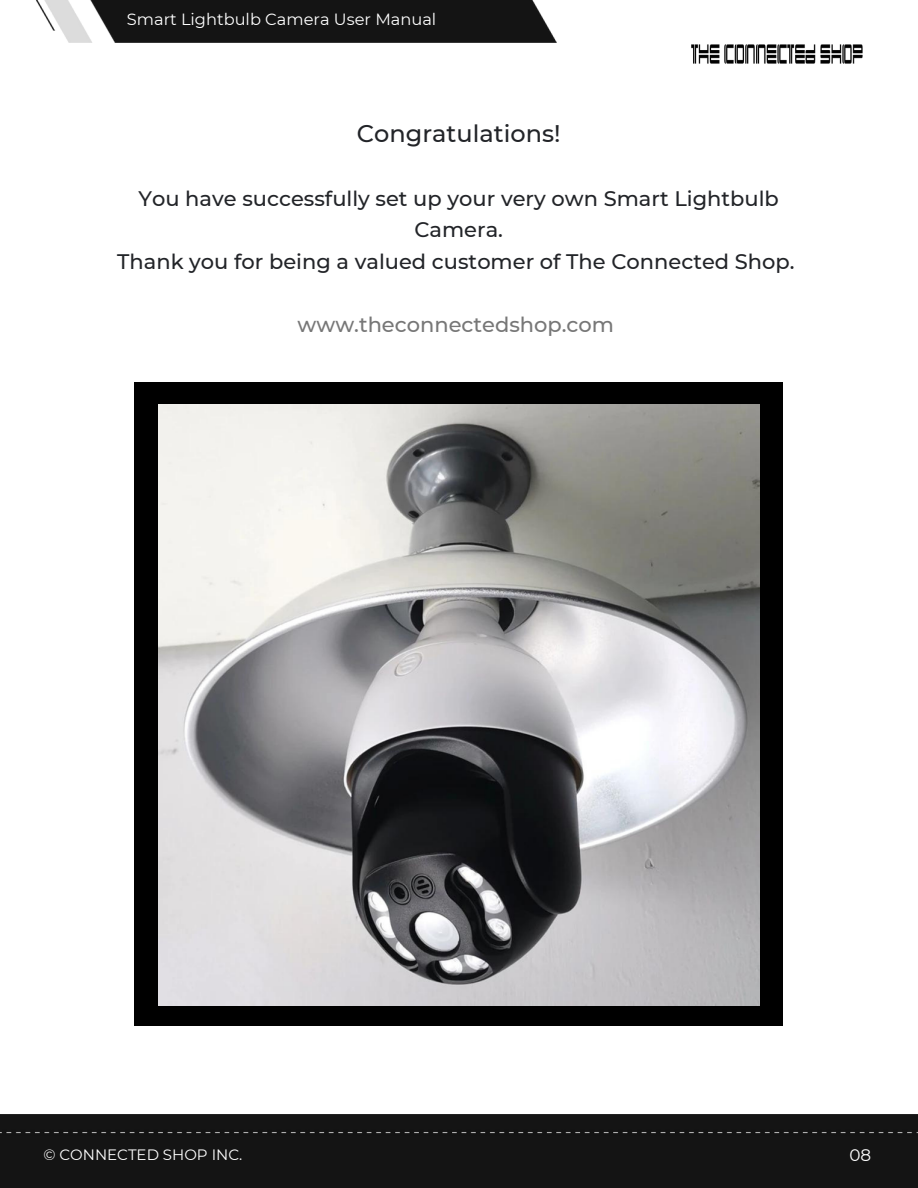
<style>
.page{position:relative;width:918px;height:1188px;background:#fff}
.page>*{position:absolute;margin:0;border:0;box-sizing:border-box;transform-origin:0 0}
.t1{font:500 24px "Montserrat";color:#222428}
.t2{font:500 21px/31.5px "Montserrat";color:#222428;text-align:center}
.t3{font:500 21px "Montserrat";color:#777}
.t4{font:16.8px "Montserrat";color:#fff}
.t5{font:16.2px "Montserrat";color:#fff}
.t6{font:15px "Montserrat";color:#fff}
</style>
<div class="page">
<img style="left:691px;top:44px;width:172px;height:20px">
<div style="left:0;top:1114px;width:918px;height:74px;background:#141414"></div>
<div style="left:134px;top:383px;width:649px;height:643px;background:#000"></div>
<img style="left:159px;top:404px;width:601px;height:601px">
<img style="left:36px;top:0;width:520px;height:42px">
<p class="t5" style="left:127px;top:10px;width:311px">Smart Lightbulb Camera User Manual</p>
<p class="t1" style="left:357px;top:118px;width:205px">Congratulations!</p>
<p class="t2" style="left:139px;top:183px;width:642px">You have successfully set up your very own Smart Lightbulb<br>Camera.</p>
<p class="t2" style="left:117px;top:246px;width:679px">Thank you for being a valued customer of The Connected Shop.</p>
<p class="t3" style="left:298px;top:311px;width:318px">www.theconnectedshop.com</p>
<p class="t6" style="left:43px;top:1146px;width:200px">© CONNECTED SHOP INC.</p>
<p class="t4" style="left:849px;top:1145px;width:23px">08</p>
</div>
